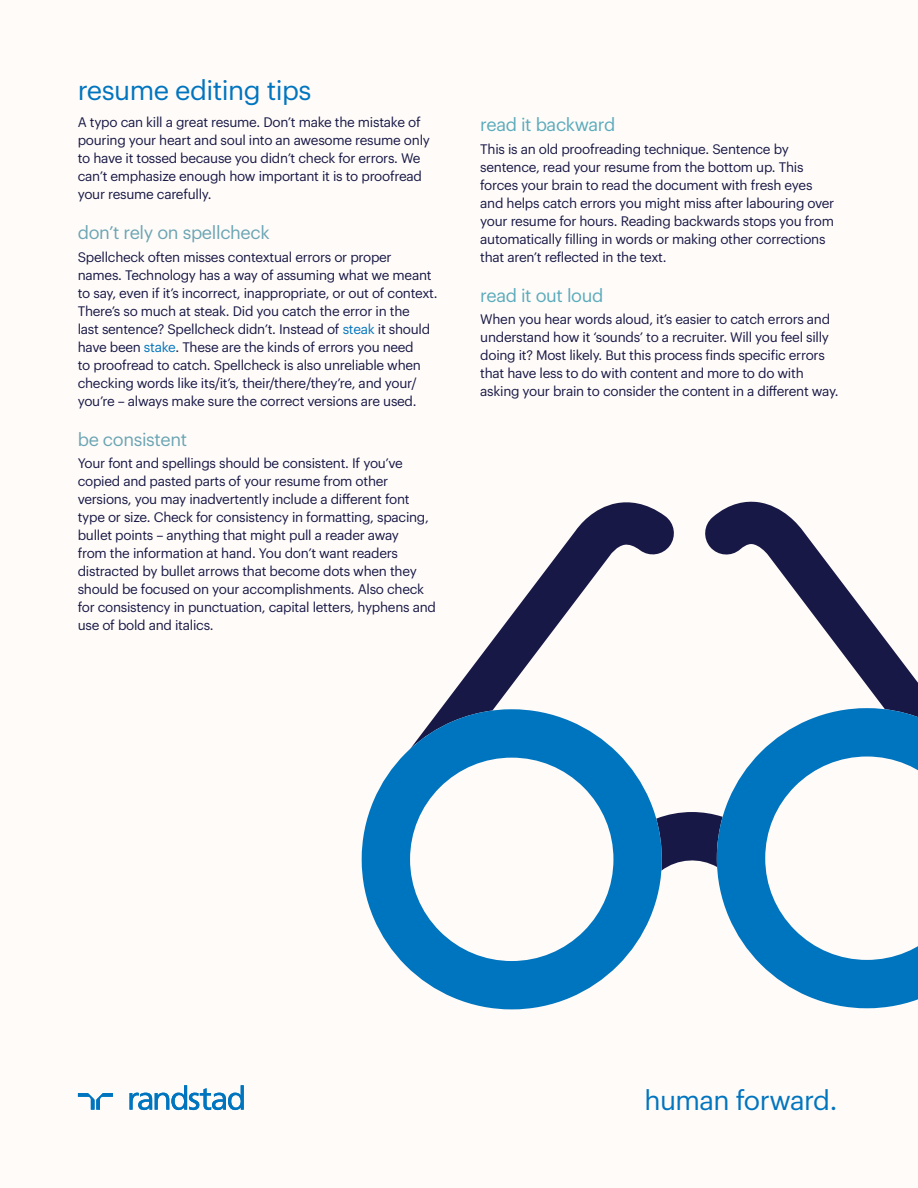
<style>
.page{position:relative;width:918px;height:1188px;background:#fffbf8}
.page>*{position:absolute;margin:0;border:0;box-sizing:border-box;transform-origin:0 0}
.t1{font:27px "Graphik";letter-spacing:-.02em;color:#0075bf}
.t2{font:18px "Graphik";letter-spacing:-.02em;color:#6ba5b4}
.t3{font:18px "Graphik";letter-spacing:-.02em;color:#5aabbc}
.t4{font:13.5px/18px "Graphik";letter-spacing:-.02em;color:#171846}
.s1{color:#0075bf}
</style>
<div class="page">
<svg style="left:78px;top:1093px;width:35px;height:17px"></svg>
<svg style="left:130px;top:1085px;width:114px;height:25px"></svg>
<svg style="left:705px;top:501px;width:213px;height:207px"></svg>
<svg style="left:440px;top:502px;width:234px;height:207px"></svg>
<svg style="left:662px;top:812px;width:55px;height:58px;background:#37385f"></svg>
<svg style="left:362px;top:709px;width:300px;height:300px"></svg>
<svg style="left:717px;top:708px;width:201px;height:300px"></svg>
<h1 class="t1" style="left:78px;top:70px;width:235px">resume editing tips</h1>
<p class="t4" style="left:78px;top:112px;width:354px">A typo can kill a great resume. Don’t make the mistake of pouring your heart and soul into an awesome resume only to have it tossed because you didn’t check for errors. We can’t emphasize enough how important it is to proofread your resume carefully.</p>
<h2 class="t2" style="left:78px;top:219px;width:193px">don’t rely on spellcheck</h2>
<p class="t4" style="left:78px;top:247px;width:361px">Spellcheck often misses contextual errors or proper names. Technology has a way of assuming what we meant to say, even if it’s incorrect, inappropriate, or out of context.<br>There’s so much at steak. Did you catch the error in the<br>last sentence? Spellcheck didn’t. Instead of <span class="s1">steak</span> it should have been <span class="s1">stake</span>. These are the kinds of errors you need<br>to proofread to catch. Spellcheck is also unreliable when checking words like its/it’s, their/there/they’re, and your/ you’re – always make sure the correct versions are used.</p>
<h2 class="t2" style="left:78px;top:426px;width:111px">be consistent</h2>
<p class="t4" style="left:78px;top:453px;width:360px">Your font and spellings should be consistent. If you’ve copied and pasted parts of your resume from other versions, you may inadvertently include a different font type or size. Check for consistency in formatting, spacing, bullet points – anything that might pull a reader away<br>from the information at hand. You don’t want readers distracted by bullet arrows that become dots when they should be focused on your accomplishments. Also check for consistency in punctuation, capital letters, hyphens and use of bold and italics.</p>
<h2 class="t3" style="left:480px;top:111px;width:137px">read it backward</h2>
<p class="t4" style="left:480px;top:139px;width:356px">This is an old proofreading technique. Sentence by sentence, read your resume from the bottom up. This forces your brain to read the document with fresh eyes and helps catch errors you might miss after labouring over your resume for hours. Reading backwards stops you from automatically filling in words or making other corrections that aren’t reflected in the text.</p>
<h2 class="t3" style="left:480px;top:282px;width:125px">read it out loud</h2>
<p class="t4" style="left:480px;top:309px;width:360px">When you hear words aloud, it’s easier to catch errors and understand how it ‘sounds’ to a recruiter. Will you feel silly doing it? Most likely. But this process finds specific errors that have less to do with content and more to do with asking your brain to consider the content in a different way.</p>
<h1 class="t1" style="left:644px;top:1080px;width:194px">human forward.</h1>
</div>
